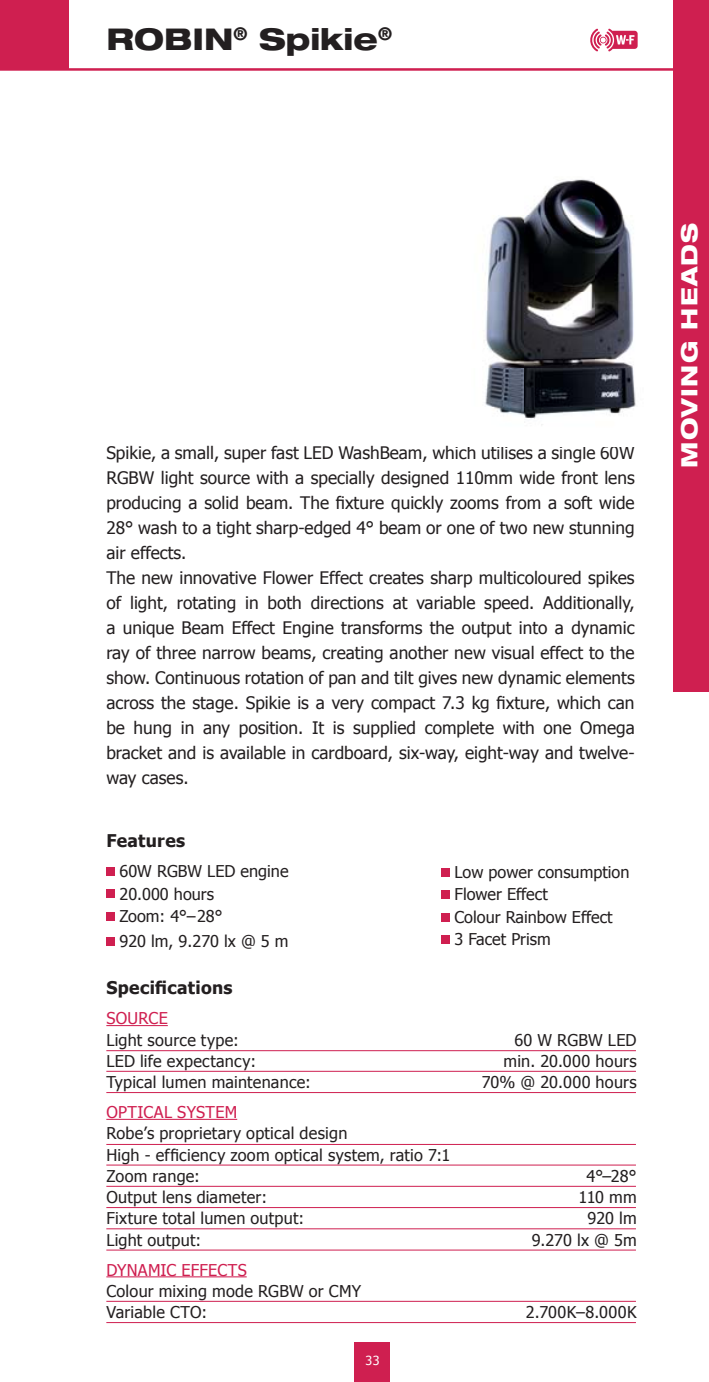
<style>
.page{position:relative;width:709px;height:1382px;background:#fff}
.page>*{position:absolute;margin:0;border:0;box-sizing:border-box;transform-origin:0 0}
.t1{font:800 expanded 30px "Helvetica Neue LT Pro";color:#231f20}
.t2{font:800 expanded 22.5px "Helvetica Neue LT Pro";letter-spacing:.06em;color:#fff}
.t3{font:700 17.5px "Tahoma";letter-spacing:.025em;color:#231f20}
.t4{font:17.25px/25px "Tahoma";color:#231f20}
.t5{font:16.25px/22.5px "Tahoma";letter-spacing:.01em;color:#231f20}
.t6{font:16.25px "Tahoma";letter-spacing:.02em;color:#cf1f50}
.t7{font:12.5px "Tahoma";color:#fff}
</style>
<div class="page">
<hr style="left:0;top:68px;width:709px;height:3px;background:#cf1f50">
<div style="left:673px;top:0;width:36px;height:692px;background:#cf1f50"></div>
<div style="left:354px;top:1342px;width:36px;height:40px;background:#cf1f50"></div>
<div style="left:0;top:0;width:68px;height:69px;background:#cf1f50"></div>
<svg style="left:590px;top:29px;width:47px;height:23px"></svg>
<img style="left:485px;top:179px;width:151px;height:246px">
<hr style="left:106px;top:1025px;width:62px;height:1px;background:#cf1f50">
<hr style="left:106px;top:1119px;width:131px;height:1px;background:#cf1f50">
<hr style="left:106px;top:1276px;width:141px;height:1px;background:#cf1f50">
<div style="left:106px;top:867px;width:9px;height:8px;background:#cf1f50"></div>
<div style="left:106px;top:889px;width:9px;height:9px;background:#cf1f50"></div>
<div style="left:106px;top:912px;width:9px;height:8px;background:#cf1f50"></div>
<div style="left:106px;top:937px;width:9px;height:8px;background:#cf1f50"></div>
<div style="left:441px;top:868px;width:9px;height:8px;background:#cf1f50"></div>
<div style="left:441px;top:890px;width:9px;height:9px;background:#cf1f50"></div>
<div style="left:441px;top:913px;width:9px;height:8px;background:#cf1f50"></div>
<div style="left:441px;top:935px;width:9px;height:9px;background:#cf1f50"></div>
<hr style="left:106px;top:1050px;width:530px;height:1px;background:#cf1f50">
<hr style="left:106px;top:1071px;width:530px;height:1px;background:#cf1f50">
<hr style="left:106px;top:1092px;width:530px;height:1px;background:#cf1f50">
<hr style="left:106px;top:1144px;width:530px;height:1px;background:#cf1f50">
<hr style="left:106px;top:1165px;width:530px;height:1px;background:#cf1f50">
<hr style="left:106px;top:1186px;width:530px;height:1px;background:#cf1f50">
<hr style="left:106px;top:1207px;width:530px;height:1px;background:#cf1f50">
<hr style="left:106px;top:1228px;width:530px;height:1px;background:#cf1f50">
<hr style="left:106px;top:1250px;width:530px;height:1px;background:#cf1f50">
<hr style="left:106px;top:1301px;width:530px;height:1px;background:#cf1f50">
<hr style="left:106px;top:1322px;width:530px;height:1px;background:#cf1f50">
<h1 class="t1" style="left:106px;top:28px;width:287px">ROBIN<sup>®</sup> Spikie<sup>®</sup></h1>
<p class="t4" style="left:106px;top:440px;width:530px">Spikie, a small, super fast LED WashBeam, which utilises a single 60W RGBW light source with a specially designed 110mm wide front lens producing a solid beam. The fixture quickly zooms from a soft wide 28° wash to a tight sharp-edged 4° beam or one of two new stunning air effects.<br>The new innovative Flower Effect creates sharp multicoloured spikes of light, rotating in both directions at variable speed. Additionally, a unique Beam Effect Engine transforms the output into a dynamic ray of three narrow beams, creating another new visual effect to the show. Continuous rotation of pan and tilt gives new dynamic elements across the stage. Spikie is a very compact 7.3 kg fixture, which can be hung in any position. It is supplied complete with one Omega bracket and is available in cardboard, six-way, eight-way and twelve&shy;way cases.</p>
<p class="t3" style="left:106px;top:829px;width:80px">Features</p>
<p class="t5" style="left:119px;top:859px;width:170px">60W RGBW LED engine<br>20.000 hours<br>Zoom: 4°–28°</p>
<p class="t5" style="left:119px;top:929px;width:170px">920 lm, 9.270 lx @ 5 m</p>
<p class="t5" style="left:454px;top:860px;width:176px">Low power consumption<br>Flower Effect<br>Colour Rainbow Effect<br>3 Facet Prism</p>
<p class="t3" style="left:106px;top:977px;width:128px">Specifications</p>
<p class="t6" style="left:106px;top:1008px;width:63px">SOURCE</p>
<p class="t5" style="left:106px;top:1028px;width:134px">Light source type:</p>
<p class="t5" style="left:514px;top:1028px;width:124px">60 W RGBW LED</p>
<p class="t5" style="left:106px;top:1049px;width:151px">LED life expectancy:</p>
<p class="t5" style="left:503px;top:1049px;width:135px">min. 20.000 hours</p>
<p class="t5" style="left:106px;top:1070px;width:206px">Typical lumen maintenance:</p>
<p class="t5" style="left:481px;top:1070px;width:157px">70% @ 20.000 hours</p>
<p class="t6" style="left:106px;top:1102px;width:132px">OPTICAL SYSTEM</p>
<p class="t5" style="left:106px;top:1122px;width:345px;line-height:21.2px">Robe’s proprietary optical design<br>High - efficiency zoom optical system, ratio 7:1<br>Zoom range:</p>
<p class="t5" style="left:586px;top:1164px;width:52px">4°–28°</p>
<p class="t5" style="left:106px;top:1185px;width:162px">Output lens diameter:</p>
<p class="t5" style="left:578px;top:1185px;width:60px">110 mm</p>
<p class="t5" style="left:106px;top:1206px;width:199px">Fixture total lumen output:</p>
<p class="t5" style="left:587px;top:1206px;width:50px">920 lm</p>
<p class="t5" style="left:106px;top:1228px;width:96px">Light output:</p>
<p class="t5" style="left:532px;top:1228px;width:106px">9.270 lx @ 5m</p>
<p class="t6" style="left:106px;top:1259px;width:142px">DYNAMIC EFFECTS</p>
<p class="t5" style="left:106px;top:1280px;width:256px;line-height:21.2px">Colour mixing mode RGBW or CMY<br>Variable CTO:</p>
<p class="t5" style="left:526px;top:1300px;width:112px">2.700K–8.000K</p>
<p class="t7" style="left:365px;top:1352px;width:16px">33</p>
<h2 class="t2" style="left:681px;top:468px;width:247px;rotate:-90deg">MOVING HEADS</h2>
</div>
